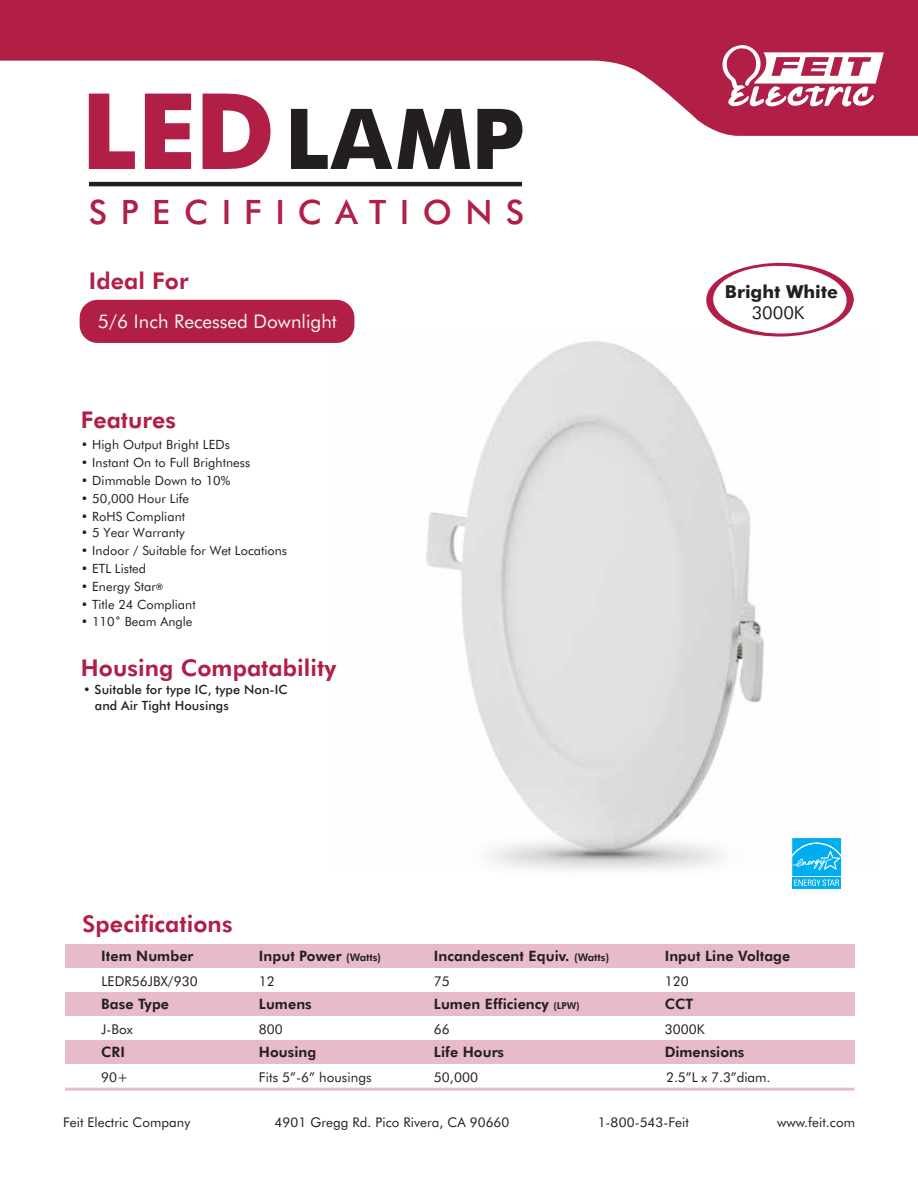
<style>
.page{position:relative;width:918px;height:1188px;background:#fff}
.page>*{position:absolute;margin:0;border:0;box-sizing:border-box;transform-origin:0 0}
.t1{font:700 84px "Futura BT";color:#231f20}
.t2{font:500 33.6px "Futura BT";letter-spacing:.4em;color:#b11e46}
.t3{font:800 23.1px "Futura BT";letter-spacing:.005em;color:#b11e46}
.t4{font:18.9px "Futura BT";color:#f5f5f5}
.t5{font:700 17.85px "Futura BT";letter-spacing:-.005em;color:#231f20}
.t6{font:17.85px "Futura BT";letter-spacing:-.005em;color:#231f20}
.t7{font:800 14.4px "Futura BT";letter-spacing:.005em;color:#231f20}
.t8{font:13.5px "Futura BT";letter-spacing:.005em;color:#231f20}
.t9{font:13.35px "Futura BT";letter-spacing:.005em;color:#231f20}
.t10{font:12.75px "Futura BT";letter-spacing:.005em;color:#231f20}
.t11{font:500 12.75px/15.3px "Futura BT";letter-spacing:.005em;color:#231f20}
.s1{font-size:105.45px;color:#b11e46}
.s2{font-weight:500;font-size:9px}
.s3{font-size:10.5px}
.s4{font-size:9.6px}
</style>
<div class="page">
<img style="left:340px;top:329px;width:424px;height:501px">
<img style="left:487px;top:830px;width:234px;height:41px">
<hr style="left:89px;top:182px;width:433px;height:4px;background:#231f20">
<svg style="left:0;top:0;width:918px;height:136px;fill:#b11e46"></svg>
<svg style="left:721px;top:45px;width:163px;height:63px"></svg>
<svg style="left:704px;top:262px;width:150px;height:75px"></svg>
<div style="left:80px;top:300px;width:274px;height:43px;background:#b11e46;border-radius:18px"></div>
<div style="left:65px;top:944px;width:790px;height:24px;background:#e7bbc7"></div>
<div style="left:65px;top:992px;width:790px;height:24px;background:#e7bbc7"></div>
<div style="left:65px;top:1040px;width:790px;height:24px;background:#e7bbc7"></div>
<hr style="left:65px;top:1088px;width:790px;height:3px;background:#b11e46">
<svg style="left:792px;top:838px;width:50px;height:51px;background:#2ebcf1"></svg>
<h1 class="t1" style="left:81px;top:88px;width:445px"><span class="s1">LED</span>LAMP</h1>
<h2 class="t2" style="left:89px;top:191px;width:437px">SPECIFICATIONS</h2>
<h3 class="t3" style="left:89px;top:267px;width:101px">Ideal For</h3>
<h3 class="t4" style="left:98px;top:310px;width:240px">5/6 Inch Recessed Downlight</h3>
<h3 class="t3" style="left:81px;top:406px;width:97px">Features</h3>
<p class="t10" style="left:81px;top:437px;width:151px">• High Output Bright LEDs</p>
<p class="t10" style="left:81px;top:455px;width:171px">• Instant On to Full Brightness</p>
<p class="t10" style="left:81px;top:473px;width:151px">• Dimmable Down to 10%</p>
<p class="t10" style="left:81px;top:491px;width:110px">• 50,000 Hour Life</p>
<p class="t10" style="left:81px;top:509px;width:106px">• RoHS Compliant</p>
<p class="t10" style="left:81px;top:525px;width:106px">• 5 Year Warranty</p>
<p class="t10" style="left:81px;top:543px;width:208px">• Indoor / Suitable for Wet Locations</p>
<p class="t10" style="left:81px;top:561px;width:67px">• ETL Listed</p>
<p class="t10" style="left:81px;top:579px;width:84px">• Energy Star<span class="s2">®</span></p>
<p class="t10" style="left:81px;top:597px;width:116px">• Title 24 Compliant</p>
<p class="t10" style="left:81px;top:614px;width:113px">• 110˚ Beam Angle</p>
<h3 class="t3" style="left:81px;top:654px;width:257px">Housing Compatability</h3>
<p class="t11" style="left:95px;top:682px;width:194px;text-indent:-12px">• Suitable for type IC, type Non-IC and Air Tight Housings</p>
<h3 class="t5" style="left:725px;top:281px;width:115px">Bright White</h3>
<h3 class="t6" style="left:752px;top:302px;width:54px">3000K</h3>
<h3 class="t3" style="left:82px;top:910px;width:152px">Specifications</h3>
<p class="t7" style="left:101px;top:947px;width:94px">Item Number</p>
<p class="t7" style="left:259px;top:947px;width:124px">Input Power <span class="s3">(Watts)</span></p>
<p class="t7" style="left:434px;top:947px;width:177px">Incandescent Equiv. <span class="s3">(Watts)</span></p>
<p class="t7" style="left:665px;top:947px;width:127px">Input Line Voltage</p>
<p class="t8" style="left:101px;top:973px;width:98px">LEDR56JBX/930</p>
<p class="t8" style="left:259px;top:973px;width:17px">12</p>
<p class="t8" style="left:434px;top:973px;width:17px">75</p>
<p class="t8" style="left:665px;top:973px;width:26px">120</p>
<p class="t7" style="left:101px;top:995px;width:69px">Base Type</p>
<p class="t7" style="left:434px;top:995px;width:147px">Lumen Efficiency <span class="s4">(LPW)</span></p>
<p class="t7" style="left:665px;top:995px;width:30px">CCT</p>
<p class="t7" style="left:259px;top:995px;width:54px">Lumens</p>
<p class="t8" style="left:101px;top:1021px;width:33px">J-Box</p>
<p class="t8" style="left:259px;top:1021px;width:25px">800</p>
<p class="t8" style="left:434px;top:1021px;width:17px">66</p>
<p class="t7" style="left:101px;top:1043px;width:25px">CRI</p>
<p class="t8" style="left:101px;top:1069px;width:29px">90+</p>
<p class="t7" style="left:259px;top:1043px;width:59px">Housing</p>
<p class="t7" style="left:434px;top:1043px;width:72px">Life Hours</p>
<p class="t8" style="left:434px;top:1069px;width:46px">50,000</p>
<p class="t8" style="left:259px;top:1069px;width:114px">Fits 5”-6” housings</p>
<p class="t8" style="left:665px;top:1021px;width:42px">3000K</p>
<p class="t7" style="left:665px;top:1043px;width:81px">Dimensions</p>
<p class="t8" style="left:666px;top:1069px;width:106px">2.5”L x 7.3”diam.</p>
<p class="t9" style="left:63px;top:1114px;width:129px">Feit Electric Company</p>
<p class="t9" style="left:275px;top:1114px;width:236px">4901 Gregg Rd. Pico Rivera, CA 90660</p>
<p class="t9" style="left:598px;top:1114px;width:93px">1-800-543-Feit</p>
<p class="t9" style="left:777px;top:1114px;width:79px">www.feit.com</p>
</div>
